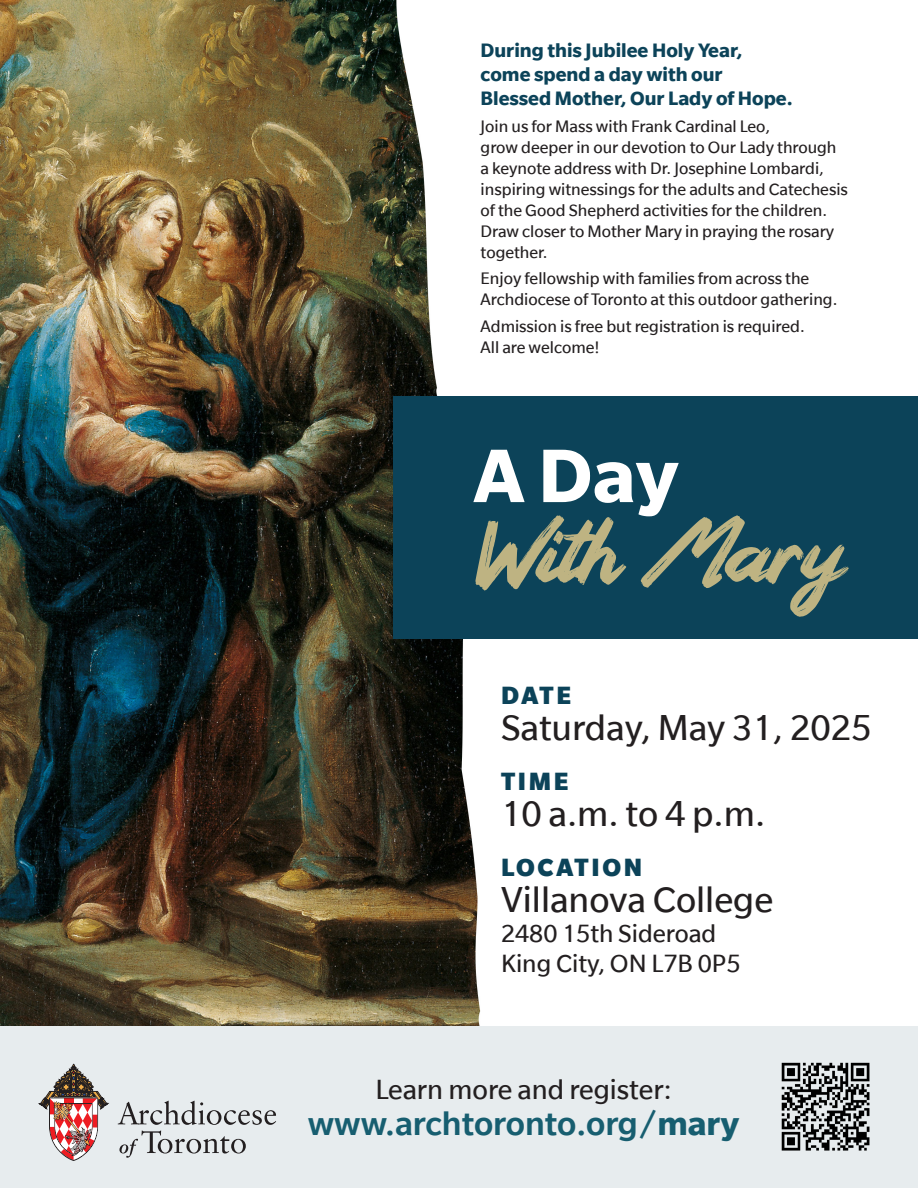
<style>
.page{position:relative;width:918px;height:1188px;background:#fff}
.page>*{position:absolute;margin:0;border:0;box-sizing:border-box;transform-origin:0 0}
.t1{font:93px "Groundation Foundation";color:#beb382}
.t2{font:700 82.5px "Slate";color:#fff}
.t3{font:39px "Slate";color:#231f20}
.t4{font:500 36px "Slate";color:#175e70}
.t5{font:30px "Slate";color:#231f20}
.t6{font:27px "Slate";color:#231f20}
.t7{font:900 27px "Slate";letter-spacing:.1em;color:#0c4359}
.t8{font:700 21px/24px "Slate";color:#0c4359}
.t9{font:18px/21px "Slate";color:#231f20}
.s1{font-weight:700}
</style>
<div class="page">
<img style="left:0;top:0;width:481px;height:1026px">
<div style="left:0;top:1026px;width:918px;height:162px;background:#e7ecee"></div>
<div style="left:393px;top:396px;width:525px;height:243px;background:#0c4359"></div>
<img style="left:781px;top:1062px;width:89px;height:89px">
<svg style="left:118px;top:1101px;width:158px;height:24px"></svg>
<svg style="left:119px;top:1131px;width:127px;height:27px"></svg>
<img style="left:39px;top:1064px;width:69px;height:97px">
<p class="t8" style="left:481px;top:38px;width:314px">During this Jubilee Holy Year, come spend a day with our<br>Blessed Mother, Our Lady of Hope.</p>
<p class="t9" style="left:481px;top:115px;width:369px">Join us for Mass with Frank Cardinal Leo,<br>grow deeper in our devotion to Our Lady through a keynote address with Dr. Josephine Lombardi, inspiring witnessings for the adults and Catechesis of the Good Shepherd activities for the children.<br>Draw closer to Mother Mary in praying the rosary together.</p>
<p class="t9" style="left:481px;top:268px;width:358px">Enjoy fellowship with families from across the<br>Archdiocese of Toronto at this outdoor gathering.</p>
<p class="t9" style="left:481px;top:315px;width:326px">Admission is free but registration is required.<br>All are welcome!</p>
<p class="t2" style="left:474px;top:431px;width:206px">A Day</p>
<p class="t1" style="left:474px;top:496px;width:369px">With Mary</p>
<p class="t7" style="left:501px;top:680px;width:72px">DATE</p>
<p class="t3" style="left:501px;top:707px;width:372px">Saturday, May 31, 2025</p>
<p class="t7" style="left:501px;top:767px;width:69px">TIME</p>
<p class="t3" style="left:501px;top:793px;width:266px">10 a.m. to 4 p.m.</p>
<p class="t7" style="left:501px;top:853px;width:143px">LOCATION</p>
<p class="t3" style="left:501px;top:880px;width:274px">Villanova College</p>
<p class="t6" style="left:501px;top:920px;width:217px">2480 15th Sideroad</p>
<p class="t6" style="left:501px;top:950px;width:241px">King City, ON L7B 0P5</p>
<p class="t5" style="left:375px;top:1074px;width:298px">Learn more and register:</p>
<p class="t4" style="left:308px;top:1105px;width:433px">www.archtoronto.org/<span class="s1">mary</span></p>
</div>
